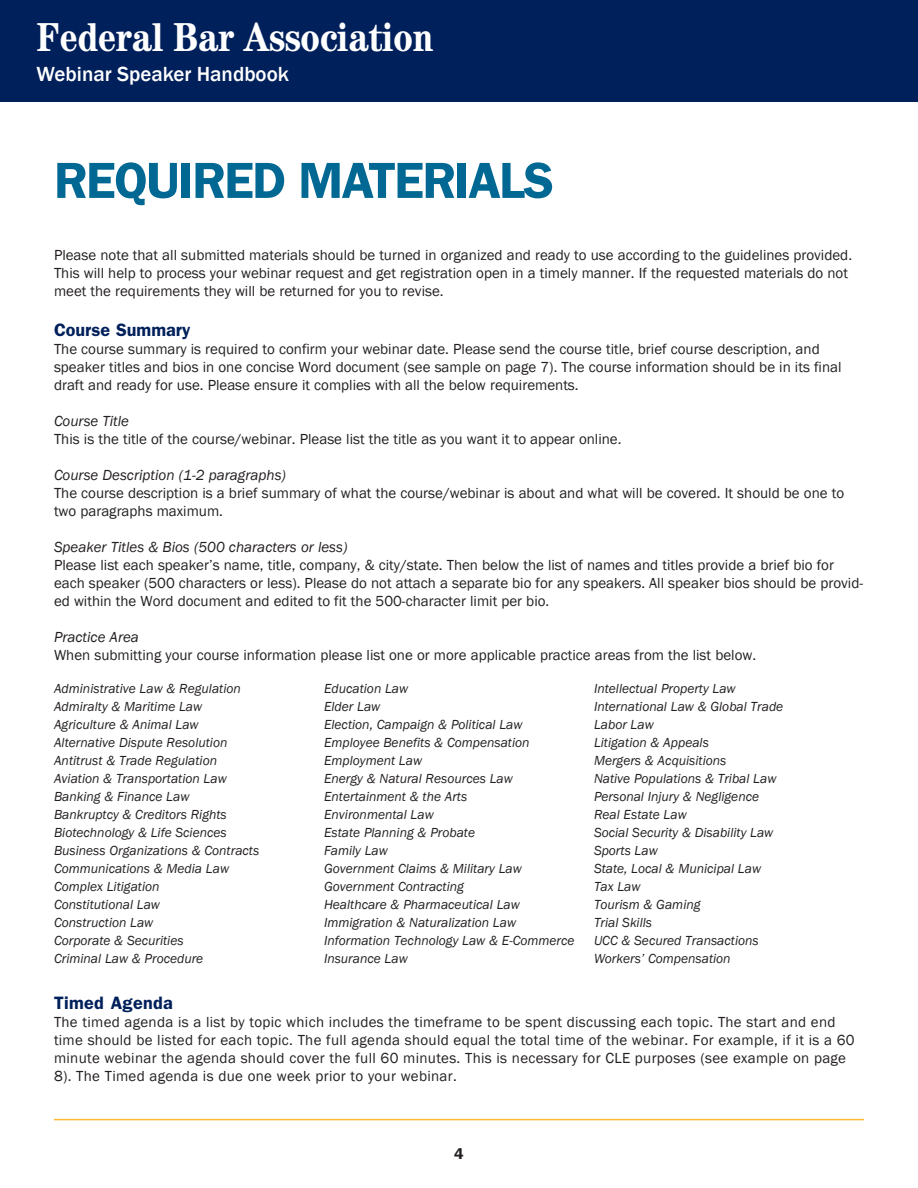
<style>
.page{position:relative;width:918px;height:1188px;background:#fff}
.page>*{position:absolute;margin:0;border:0;box-sizing:border-box;transform-origin:0 0}
.t1{font:600 51px "Franklin Gothic";letter-spacing:-.03em;color:#006893}
.t2{font:700 condensed 40.5px "Century";color:#fff}
.t3{font:500 21px "Franklin Gothic";color:#fff}
.t4{font:600 18px "Franklin Gothic";color:#00205b}
.t5{font:600 18px "Franklin Gothic";letter-spacing:.02em;color:#00205b}
.t6{font:600 15.75px "Franklin Gothic";color:#231f20}
.t7{font:15px/18px "Franklin Gothic";color:#231f20}
.t8{font:15px/18px "Franklin Gothic";letter-spacing:.02em;color:#231f20}
.t9{font:italic 15px "Franklin Gothic";color:#231f20}
.t10{font:italic 13.5px "Franklin Gothic";color:#231f20}
</style>
<div class="page">
<div style="left:0;top:0;width:918px;height:101px;background:#00205b"></div>
<hr style="left:54px;top:1119px;width:810px;height:1px;background:#fdbb2e">
<h2 class="t2" style="left:37px;top:13px;width:398px">Federal Bar Association</h2>
<h3 class="t3" style="left:37px;top:61px;width:254px">Webinar Speaker Handbook</h3>
<p class="t1" style="left:54px;top:150px;width:502px">REQUIRED MATERIALS</p>
<p class="t7" style="left:54px;top:246px;width:800px">Please note that all submitted materials should be turned in organized and ready to use according to the guidelines provided.<br>This will help to process your webinar request and get registration open in a timely manner. If the requested materials do not meet the requirements they will be returned for you to revise.</p>
<p class="t4" style="left:54px;top:319px;width:138px">Course Summary</p>
<p class="t7" style="left:54px;top:340px;width:789px">The course summary is required to confirm your webinar date. Please send the course title, brief course description, and speaker titles and bios in one concise Word document (see sample on page 7). The course information should be in its final draft and ready for use. Please ensure it complies with all the below requirements.</p>
<p class="t9" style="left:54px;top:411px;width:77px">Course Title</p>
<p class="t7" style="left:54px;top:430px;width:569px">This is the title of the course/webinar. Please list the title as you want it to appear online.</p>
<p class="t9" style="left:54px;top:465px;width:234px">Course Description (1-2 paragraphs)</p>
<p class="t7" style="left:54px;top:484px;width:792px">The course description is a brief summary of what the course/webinar is about and what will be covered. It should be one to two paragraphs maximum.</p>
<p class="t9" style="left:54px;top:537px;width:295px">Speaker Titles &amp; Bios (500 characters or less)</p>
<p class="t7" style="left:54px;top:556px;width:811px">Please list each speaker’s name, title, company, &amp; city/state. Then below the list of names and titles provide a brief bio for each speaker (500 characters or less). Please do not attach a separate bio for any speakers. All speaker bios should be provid&shy;ed within the Word document and edited to fit the 500-character limit per bio.</p>
<p class="t9" style="left:54px;top:627px;width:87px">Practice Area</p>
<p class="t7" style="left:54px;top:646px;width:704px">When submitting your course information please list one or more applicable practice areas from the list below.</p>
<p class="t10" style="left:54px;top:680px;width:188px">Administrative Law &amp; Regulation</p>
<p class="t10" style="left:54px;top:698px;width:150px">Admiralty &amp; Maritime Law</p>
<p class="t10" style="left:54px;top:716px;width:146px">Agriculture &amp; Animal Law</p>
<p class="t10" style="left:54px;top:734px;width:175px">Alternative Dispute Resolution</p>
<p class="t10" style="left:54px;top:752px;width:165px">Antitrust &amp; Trade Regulation</p>
<p class="t10" style="left:54px;top:770px;width:174px">Aviation &amp; Transportation Law</p>
<p class="t10" style="left:54px;top:788px;width:137px">Banking &amp; Finance Law</p>
<p class="t10" style="left:54px;top:806px;width:174px">Bankruptcy &amp; Creditors Rights</p>
<p class="t10" style="left:54px;top:824px;width:174px">Biotechnology &amp; Life Sciences</p>
<p class="t10" style="left:54px;top:842px;width:207px">Business Organizations &amp; Contracts</p>
<p class="t10" style="left:54px;top:860px;width:177px">Communications &amp; Media Law</p>
<p class="t10" style="left:54px;top:878px;width:107px">Complex Litigation</p>
<p class="t10" style="left:54px;top:896px;width:108px">Constitutional Law</p>
<p class="t10" style="left:54px;top:914px;width:101px">Construction Law</p>
<p class="t10" style="left:54px;top:932px;width:131px">Corporate &amp; Securities</p>
<p class="t10" style="left:54px;top:950px;width:151px">Criminal Law &amp; Procedure</p>
<p class="t10" style="left:324px;top:680px;width:86px">Education Law</p>
<p class="t10" style="left:324px;top:698px;width:58px">Elder Law</p>
<p class="t10" style="left:324px;top:716px;width:200px">Election, Campaign &amp; Political Law</p>
<p class="t10" style="left:324px;top:734px;width:207px">Employee Benefits &amp; Compensation</p>
<p class="t10" style="left:324px;top:752px;width:100px">Employment Law</p>
<p class="t10" style="left:324px;top:770px;width:190px">Energy &amp; Natural Resources Law</p>
<p class="t10" style="left:324px;top:788px;width:145px">Entertainment &amp; the Arts</p>
<p class="t10" style="left:324px;top:806px;width:111px">Environmental Law</p>
<p class="t10" style="left:324px;top:824px;width:153px">Estate Planning &amp; Probate</p>
<p class="t10" style="left:324px;top:842px;width:65px">Family Law</p>
<p class="t10" style="left:324px;top:860px;width:199px">Government Claims &amp; Military Law</p>
<p class="t10" style="left:324px;top:878px;width:142px">Government Contracting</p>
<p class="t10" style="left:324px;top:896px;width:197px">Healthcare &amp; Pharmaceutical Law</p>
<p class="t10" style="left:324px;top:914px;width:194px">Immigration &amp; Naturalization Law</p>
<p class="t10" style="left:324px;top:932px;width:252px">Information Technology Law &amp; E-Commerce</p>
<p class="t10" style="left:324px;top:950px;width:85px">Insurance Law</p>
<p class="t10" style="left:594px;top:680px;width:143px">Intellectual Property Law</p>
<p class="t10" style="left:594px;top:698px;width:191px">International Law &amp; Global Trade</p>
<p class="t10" style="left:594px;top:716px;width:61px">Labor Law</p>
<p class="t10" style="left:594px;top:734px;width:116px">Litigation &amp; Appeals</p>
<p class="t10" style="left:594px;top:752px;width:134px">Mergers &amp; Acquisitions</p>
<p class="t10" style="left:594px;top:770px;width:184px">Native Populations &amp; Tribal Law</p>
<p class="t10" style="left:594px;top:788px;width:167px">Personal Injury &amp; Negligence</p>
<p class="t10" style="left:594px;top:806px;width:94px">Real Estate Law</p>
<p class="t10" style="left:594px;top:824px;width:181px">Social Security &amp; Disability Law</p>
<p class="t10" style="left:594px;top:842px;width:65px">Sports Law</p>
<p class="t10" style="left:594px;top:860px;width:169px">State, Local &amp; Municipal Law</p>
<p class="t10" style="left:594px;top:878px;width:48px">Tax Law</p>
<p class="t10" style="left:594px;top:896px;width:108px">Tourism &amp; Gaming</p>
<p class="t10" style="left:594px;top:914px;width:60px">Trial Skills</p>
<p class="t10" style="left:594px;top:932px;width:166px">UCC &amp; Secured Transactions</p>
<p class="t10" style="left:594px;top:950px;width:138px">Workers’ Compensation</p>
<p class="t5" style="left:54px;top:992px;width:120px">Timed Agenda</p>
<p class="t8" style="left:54px;top:1014px;width:802px">The timed agenda is a list by topic which includes the timeframe to be spent discussing each topic. The start and end time should be listed for each topic. The full agenda should equal the total time of the webinar. For example, if it is a 60 minute webinar the agenda should cover the full 60 minutes. This is necessary for CLE purposes (see example on page 8). The Timed agenda is due one week prior to your webinar.</p>
<p class="t6" style="left:454px;top:1145px;width:11px">4</p>
</div>
